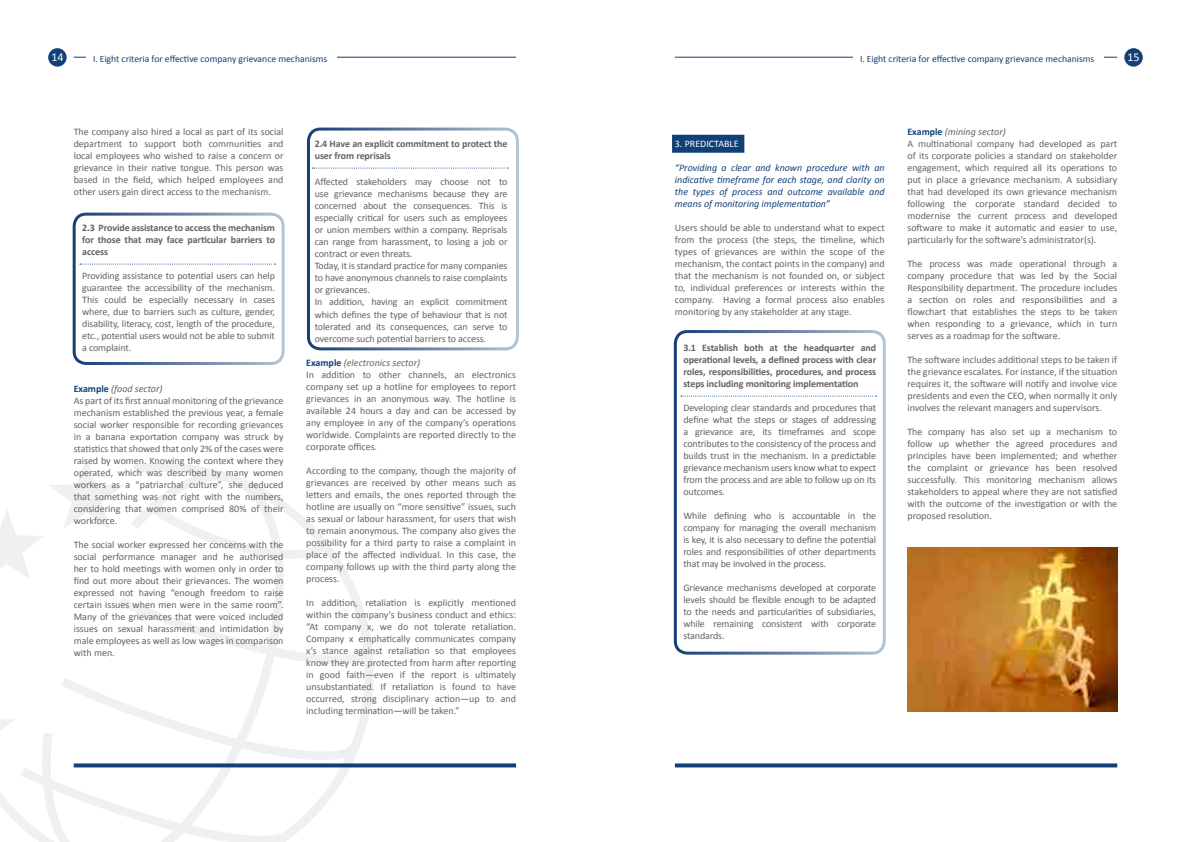
<style>
.page{position:relative;width:1191px;height:842px;background:#fff}
.page>*{position:absolute;margin:0;border:0;box-sizing:border-box;transform-origin:0 0}
.t1{font:12px "Calibri";color:#fff}
.t2{font:10px/12px "Calibri";color:#646163;text-align:justify}
.t3{font:700 10px/12px "Calibri";letter-spacing:-.01em;color:#646163;text-align:justify}
.t4{font:italic 10px/12px "Calibri";color:#114077;text-align:justify}
.t5{font:10px "Calibri";color:#fff}
.t6{font:9.7px "Calibri";color:#114077}
.s1{font-weight:700;color:#114077}
.s2{font-style:italic}
</style>
<div class="page">
<svg style="left:0;top:463px;width:373px;height:379px"></svg>
<svg style="left:0;top:597px;width:1px;height:71px"></svg>
<svg style="left:0;top:692px;width:15px;height:72px"></svg>
<svg style="left:0;top:459px;width:124px;height:121px"></svg>
<svg style="left:74px;top:763px;width:442px;height:4px;fill:#114077"></svg>
<svg style="left:675px;top:763px;width:442px;height:4px;fill:#114077"></svg>
<div style="left:48px;top:48px;width:19px;height:19px;background:#114077;border-radius:50%"></div>
<hr style="left:74px;top:57px;width:442px;height:1px;background:#114077">
<hr style="left:675px;top:57px;width:442px;height:1px;background:#114077">
<div style="left:1124px;top:48px;width:18px;height:19px;background:#114077;border-radius:50%"></div>
<svg style="left:80px;top:264px;width:195px;height:1px"></svg>
<svg style="left:312px;top:168px;width:196px;height:1px"></svg>
<div style="left:672px;top:135px;width:72px;height:18px;background:#114077"></div>
<svg style="left:681px;top:396px;width:195px;height:1px"></svg>
<div style="left:86px;top:50px;width:251px;height:19px;background:#fff"></div>
<div style="left:853px;top:50px;width:250px;height:19px;background:#fff"></div>
<div style="left:73px;top:213px;width:212px;height:152px;border:3px solid #fff;border-radius:12px"></div>
<div style="left:307px;top:128px;width:212px;height:222px;border:3px solid #fff;border-radius:12px"></div>
<div style="left:674px;top:330px;width:211px;height:325px;border:3px solid #fff;border-radius:12px"></div>
<img style="left:907px;top:547px;width:210px;height:164px">
<p class="t1" style="left:51px;top:50px;width:14px">14</p>
<p class="t1" style="left:1127px;top:50px;width:14px">15</p>
<p class="t6" style="left:93px;top:53px;width:236px">I. Eight criteria for effective company grievance mechanisms</p>
<p class="t6" style="left:860px;top:53px;width:236px">I. Eight criteria for effective company grievance mechanisms</p>
<p class="t2" style="left:74px;top:125px;width:211px">The company also hired a local as part of its social department to support both communities and local employees who wished to raise a concern or grievance in their native tongue. This person was based in the field, which helped employees and other users gain direct access to the mechanism.</p>
<p class="t3" style="left:82px;top:221px;width:194px">2.3 Provide assistance to access the mechanism for those that may face particular barriers to access</p>
<p class="t2" style="left:82px;top:269px;width:194px">Providing assistance to potential users can help guarantee the accessibility of the mechanism.<br>This could be especially necessary in cases where, due to barriers such as culture, gender, disability, literacy, cost, length of the procedure, etc., potential users would not be able to submit a complaint.</p>
<p class="t2" style="left:74px;top:382px;width:211px;text-align:left"><span class="s1">Example</span> <span class="s2">(food sector)<br></span>As part of its first annual monitoring of the grievance mechanism established the previous year, a female social worker responsible for recording grievances in a banana exportation company was struck by statistics that showed that only 2% of the cases were raised by women. Knowing the context where they operated, which was described by many women workers as a “patriarchal culture”, she deduced that something was not right with the numbers, considering that women comprised 80% of their workforce.</p>
<p class="t2" style="left:74px;top:538px;width:211px">The social worker expressed her concerns with the social performance manager and he authorised her to hold meetings with women only in order to find out more about their grievances. The women expressed not having “enough freedom to raise certain issues when men were in the same room”.<br>Many of the grievances that were voiced included issues on sexual harassment and intimidation by male employees as well as low wages in comparison with men.</p>
<p class="t3" style="left:315px;top:137px;width:194px">2.4 Have an explicit commitment to protect the user from reprisals</p>
<p class="t2" style="left:315px;top:176px;width:194px;text-align:left">Affected stakeholders may choose not to use grievance mechanisms because they are concerned about the consequences. This is especially critical for users such as employees or union members within a company. Reprisals can range from harassment, to losing a job or contract or even threats.<br>Today, it is standard practice for many companies to have anonymous channels to raise complaints or grievances.<br>In addition, having an explicit commitment which defines the type of behaviour that is not tolerated and its consequences, can serve to overcome such potential barriers to access.</p>
<p class="t2" style="left:306px;top:356px;width:211px;text-align:left"><span class="s1">Example</span> <span class="s2">(electronics sector)<br></span>In addition to other channels, an electronics company set up a hotline for employees to report grievances in an anonymous way. The hotline is available 24 hours a day and can be accessed by any employee in any of the company’s operations worldwide. Complaints are reported directly to the corporate offices.</p>
<p class="t2" style="left:306px;top:464px;width:211px">According to the company, though the majority of grievances are received by other means such as letters and emails, the ones reported through the hotline are usually on “more sensitive” issues, such as sexual or labour harassment, for users that wish to remain anonymous. The company also gives the possibility for a third party to raise a complaint in place of the affected individual. In this case, the company follows up with the third party along the process.</p>
<p class="t2" style="left:306px;top:596px;width:211px">In addition, retaliation is explicitly mentioned within the company’s business conduct and ethics: “At company x, we do not tolerate retaliation.<br>Company x emphatically communicates company x’s stance against retaliation so that employees know they are protected from harm after reporting in good faith—even if the report is ultimately unsubstantiated. If retaliation is found to have occurred, strong disciplinary action—up to and including termination—will be taken.”</p>
<p class="t5" style="left:675px;top:138px;width:65px">3. PREDICTABLE</p>
<p class="t4" style="left:675px;top:161px;width:211px">“Providing a clear and known procedure with an indicative timeframe for each stage, and clarity on the types of process and outcome available and means of monitoring implementation”</p>
<p class="t2" style="left:675px;top:221px;width:211px">Users should be able to understand what to expect from the process (the steps, the timeline, which types of grievances are within the scope of the mechanism, the contact points in the company) and that the mechanism is not founded on, or subject to, individual preferences or interests within the company. Having a formal process also enables monitoring by any stakeholder at any stage.</p>
<p class="t3" style="left:683px;top:341px;width:194px">3.1 Establish both at the headquarter and operational levels, a defined process with clear roles, responsibilities, procedures, and process steps including monitoring implementation</p>
<p class="t2" style="left:683px;top:401px;width:194px">Developing clear standards and procedures that define what the steps or stages of addressing a grievance are, its timeframes and scope contributes to the consistency of the process and builds trust in the mechanism. In a predictable grievance mechanism users know what to expect from the process and are able to follow up on its outcomes.</p>
<p class="t2" style="left:683px;top:509px;width:194px">While defining who is accountable in the company for managing the overall mechanism is key, it is also necessary to define the potential roles and responsibilities of other departments that may be involved in the process.</p>
<p class="t2" style="left:683px;top:581px;width:194px">Grievance mechanisms developed at corporate levels should be flexible enough to be adapted to the needs and particularities of subsidiaries, while remaining consistent with corporate standards.</p>
<p class="t2" style="left:907px;top:125px;width:211px;text-align:left"><span class="s1">Example</span> <span class="s2">(mining sector)<br></span>A multinational company had developed as part of its corporate policies a standard on stakeholder engagement, which required all its operations to put in place a grievance mechanism. A subsidiary that had developed its own grievance mechanism following the corporate standard decided to modernise the current process and developed software to make it automatic and easier to use, particularly for the software’s administrator(s).</p>
<p class="t2" style="left:907px;top:257px;width:211px">The process was made operational through a company procedure that was led by the Social Responsibility department. The procedure includes a section on roles and responsibilities and a flowchart that establishes the steps to be taken when responding to a grievance, which in turn serves as a roadmap for the software.</p>
<p class="t2" style="left:907px;top:353px;width:211px">The software includes additional steps to be taken if the grievance escalates. For instance, if the situation requires it, the software will notify and involve vice presidents and even the CEO, when normally it only involves the relevant managers and supervisors.</p>
<p class="t2" style="left:907px;top:425px;width:211px">The company has also set up a mechanism to follow up whether the agreed procedures and principles have been implemented; and whether the complaint or grievance has been resolved successfully. This monitoring mechanism allows stakeholders to appeal where they are not satisfied with the outcome of the investigation or with the proposed resolution.</p>
</div>
